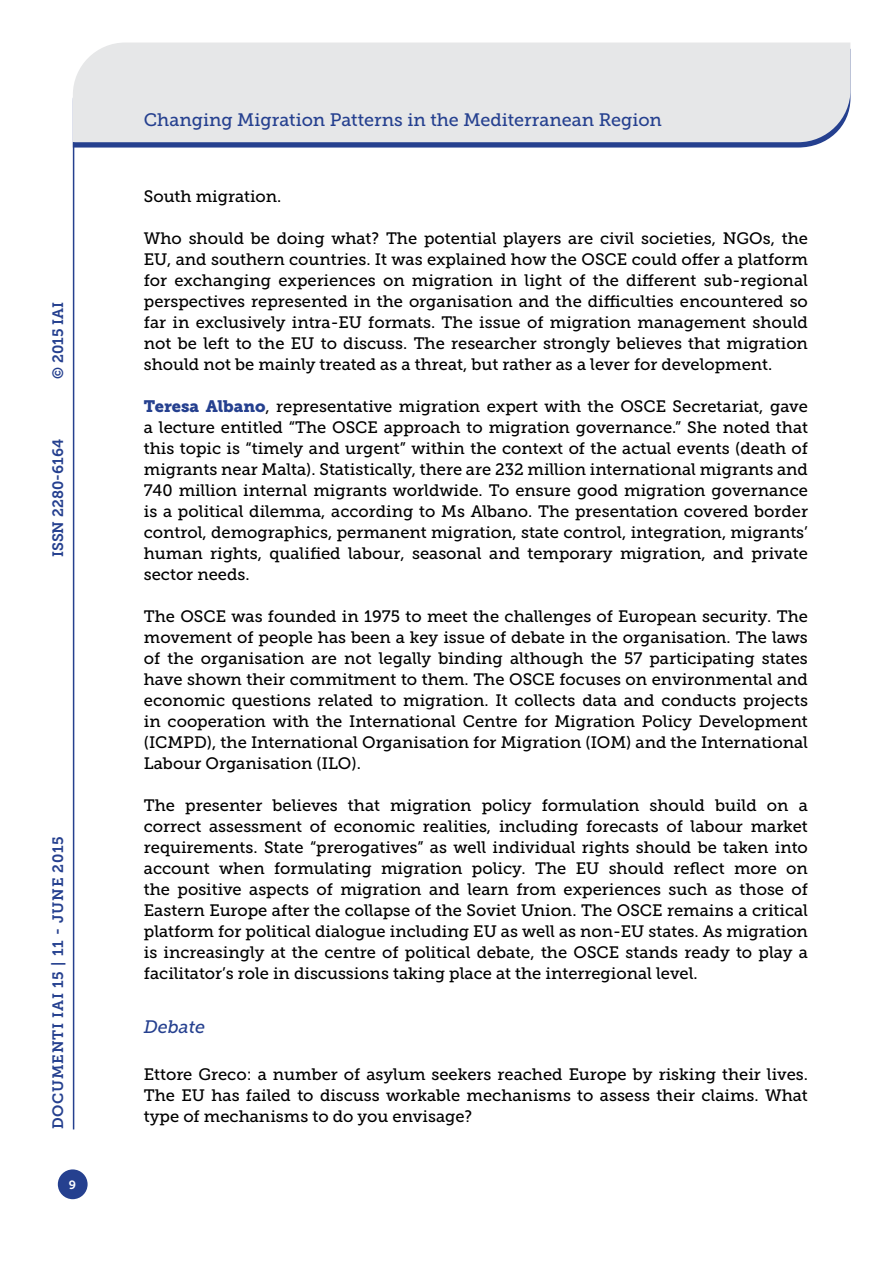
<style>
.page{position:relative;width:893px;height:1263px;background:#fff}
.page>*{position:absolute;margin:0;border:0;box-sizing:border-box;transform-origin:0 0}
.t1{font:18px "Museo Slab 500";color:#25408f}
.t2{font:italic 18px "Museo Slab 500";color:#25408f}
.t3{font:16.5px/21px "Museo Slab 500";color:#000;text-align:justify}
.t4{font:15px "Museo Slab 700";letter-spacing:.05em;color:#25408f}
.t5{font:15px "Museo Slab 700";color:#25408f}
.t6{font:12px "Museo Slab 700";color:#fff}
.s1{font-family:"Museo Slab 900";color:#25408f}
</style>
<div class="page">
<svg style="left:74px;top:142px;width:749px;height:6px;background:#3e569b"></svg>
<div style="left:73px;top:43px;width:777px;height:99px;background:#e6e7e8"></div>
<div style="left:58px;top:1169px;width:30px;height:30px;background:#25408f;border-radius:50%"></div>
<hr style="left:73px;top:142px;width:1px;height:987px;background:#25408f">
<p class="t4" style="left:50px;top:379px;width:78px;rotate:-90deg">© 2015 IAI</p>
<p class="t5" style="left:50px;top:557px;width:120px;rotate:-90deg">ISSN 2280-6164</p>
<p class="t4" style="left:50px;top:1129px;width:295px;rotate:-90deg">DOCUMENTI IAI 15 | 11 - JUNE 2015</p>
<p class="t6" style="left:69px;top:1178px;width:9px">9</p>
<p class="t1" style="left:144px;top:110px;width:520px">Changing Migration Patterns in the Mediterranean Region</p>
<p class="t3" style="left:144px;top:186px;width:139px">South migration.</p>
<p class="t3" style="left:144px;top:227px;width:666px">Who should be doing what? The potential players are civil societies, NGOs, the EU, and southern countries. It was explained how the OSCE could offer a platform for exchanging experiences on migration in light of the different sub-regional perspectives represented in the organisation and the difficulties encountered so far in exclusively intra-EU formats. The issue of migration management should not be left to the EU to discuss. The researcher strongly believes that migration should not be mainly treated as a threat, but rather as a lever for development.</p>
<p class="t3" style="left:144px;top:396px;width:666px"><span class="s1">Teresa Albano</span>, representative migration expert with the OSCE Secretariat, gave a lecture entitled “The OSCE approach to migration governance.” She noted that this topic is “timely and urgent” within the context of the actual events (death of migrants near Malta). Statistically, there are 232 million international migrants and 740 million internal migrants worldwide. To ensure good migration governance is a political dilemma, according to Ms Albano. The presentation covered border control, demographics, permanent migration, state control, integration, migrants’ human rights, qualified labour, seasonal and temporary migration, and private sector needs.</p>
<p class="t3" style="left:144px;top:606px;width:666px">The OSCE was founded in 1975 to meet the challenges of European security. The movement of people has been a key issue of debate in the organisation. The laws of the organisation are not legally binding although the 57 participating states have shown their commitment to them. The OSCE focuses on environmental and economic questions related to migration. It collects data and conducts projects in cooperation with the International Centre for Migration Policy Development (ICMPD), the International Organisation for Migration (IOM) and the International Labour Organisation (ILO).</p>
<p class="t3" style="left:144px;top:795px;width:666px">The presenter believes that migration policy formulation should build on a correct assessment of economic realities, including forecasts of labour market requirements. State “prerogatives” as well individual rights should be taken into account when formulating migration policy. The EU should reflect more on the positive aspects of migration and learn from experiences such as those of Eastern Europe after the collapse of the Soviet Union. The OSCE remains a critical platform for political dialogue including EU as well as non-EU states. As migration is increasingly at the centre of political debate, the OSCE stands ready to play a facilitator’s role in discussions taking place at the interregional level.</p>
<p class="t2" style="left:144px;top:1017px;width:63px">Debate</p>
<p class="t3" style="left:144px;top:1064px;width:666px">Ettore Greco: a number of asylum seekers reached Europe by risking their lives.<br>The EU has failed to discuss workable mechanisms to assess their claims. What type of mechanisms to do you envisage?</p>
</div>
